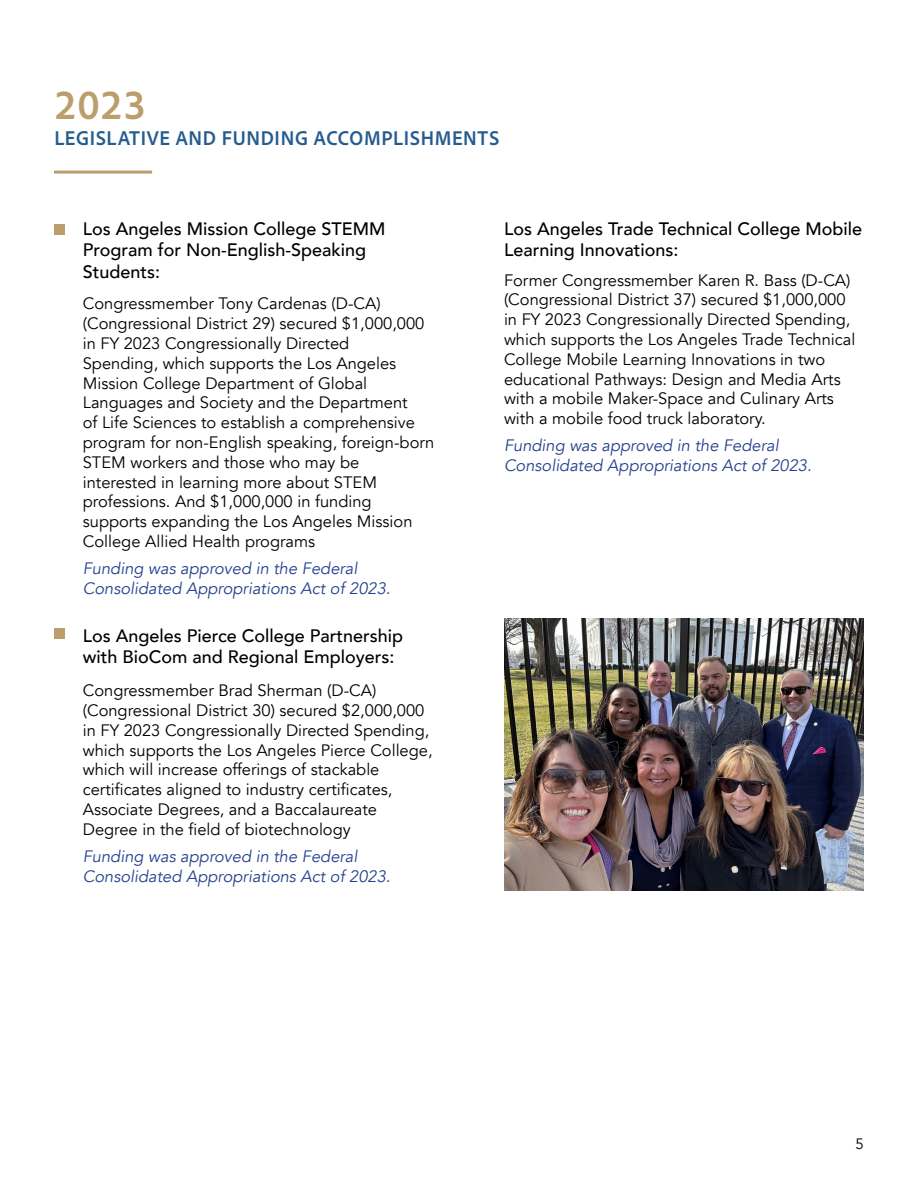
<style>
.page{position:relative;width:918px;height:1188px;background:#fff}
.page>*{position:absolute;margin:0;border:0;box-sizing:border-box;transform-origin:0 0}
.Heading_3{font:700 43.05px "Adobe Clean UX";color:#bb9e6c}
.Subheading_5{font:700 21px "Adobe Clean UX";color:#265b8f}
.Subheading_6{font:500 18px/21.6px "Avenir";color:#000}
.t1{font:16.5px/19.8px "Avenir";color:#000}
.t2{font:italic 16.5px/19.8px "Avenir";color:#25408f}
.t3{font:15px "Avenir";color:#000}
</style>
<div class="page">
<hr style="left:54px;top:171px;width:98px;height:3px;background:#bb9e6c">
<img style="left:504px;top:619px;width:360px;height:272px">
<div style="left:54px;top:224px;width:11px;height:11px;background:#bb9e6c"></div>
<div style="left:54px;top:628px;width:11px;height:11px;background:#bb9e6c"></div>
<p class="Heading_3" style="left:54px;top:77px;width:94px">2023</p>
<p class="Subheading_5" style="left:54px;top:125px;width:447px">LEGISLATIVE AND FUNDING ACCOMPLISHMENTS</p>
<p class="Subheading_6" style="left:83px;top:217px;width:304px">Los Angeles Mission College STEMM<br>Program for Non-English-Speaking<br>Students:</p>
<p class="t1" style="left:83px;top:294px;width:353px">Congressmember Tony Cardenas (D-CA) (Congressional District 29) secured $1,000,000 in FY 2023 Congressionally Directed<br>Spending, which supports the Los Angeles Mission College Department of Global Languages and Society and the Department<br>of Life Sciences to establish a comprehensive program for non-English speaking, foreign-born STEM workers and those who may be interested in learning more about STEM professions. And $1,000,000 in funding supports expanding the Los Angeles Mission College Allied Health programs</p>
<p class="t2" style="left:83px;top:559px;width:309px">Funding was approved in the Federal<br>Consolidated Appropriations Act of 2023.</p>
<p class="Subheading_6" style="left:83px;top:623px;width:322px">Los Angeles Pierce College Partnership with BioCom and Regional Employers:</p>
<p class="t1" style="left:83px;top:681px;width:351px">Congressmember Brad Sherman (D-CA) (Congressional District 30) secured $2,000,000 in FY 2023 Congressionally Directed Spending, which supports the Los Angeles Pierce College, which will increase offerings of stackable certificates aligned to industry certificates, Associate Degrees, and a Baccalaureate Degree in the field of biotechnology</p>
<p class="t2" style="left:83px;top:847px;width:309px">Funding was approved in the Federal<br>Consolidated Appropriations Act of 2023.</p>
<p class="Subheading_6" style="left:504px;top:217px;width:360px">Los Angeles Trade Technical College Mobile<br>Learning Innovations:</p>
<p class="t1" style="left:504px;top:270px;width:353px">Former Congressmember Karen R. Bass (D-CA) (Congressional District 37) secured $1,000,000 in FY 2023 Congressionally Directed Spending, which supports the Los Angeles Trade Technical College Mobile Learning Innovations in two educational Pathways: Design and Media Arts with a mobile Maker-Space and Culinary Arts with a mobile food truck laboratory.</p>
<p class="t2" style="left:504px;top:436px;width:309px">Funding was approved in the Federal<br>Consolidated Appropriations Act of 2023.</p>
<p class="t3" style="left:856px;top:1135px;width:10px">5</p>
</div>
